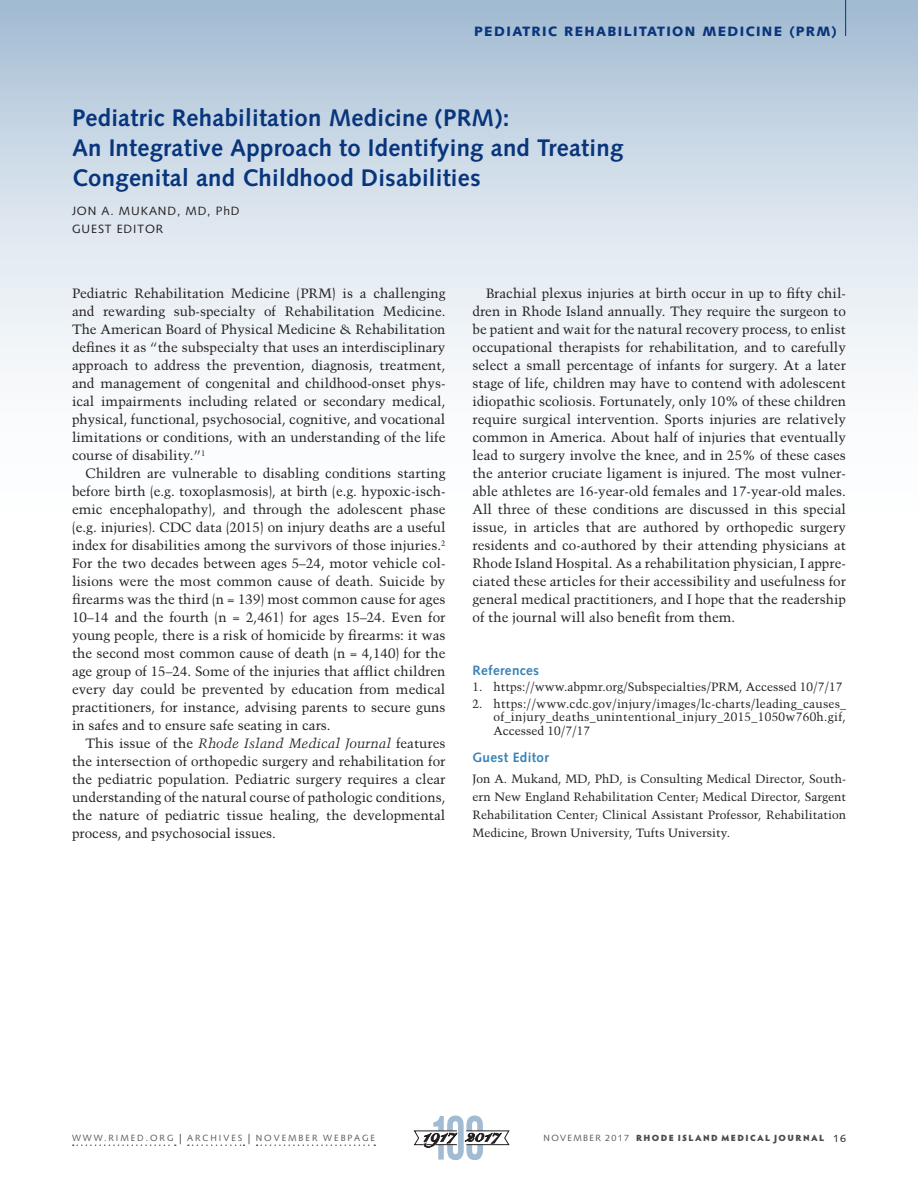
<style>
.page{position:relative;width:918px;height:1188px;background:#fff}
.page>*{position:absolute;margin:0;border:0;box-sizing:border-box;transform-origin:0 0}
.CLINICAL_TITLE{font:700 24px/30px "Syntax";letter-spacing:.01em;color:#08357c}
.clinical_text__9_12{font:13.5px/18px "Trump Mediaeval";color:#231f20;text-align:justify}
.clinical_text_1st_pa{font:13.5px/18px "Trump Mediaeval";color:#231f20;text-align:justify}
.dept_blue{font:900 13.5px "Syntax";letter-spacing:.1em;color:#08357c}
.clinical_Fine_print{font:700 13.5px "Syntax";letter-spacing:.025em;color:#3983b7}
.clinical_Fine_print-2{font:12px/18px "Trump Mediaeval";color:#231f20;text-align:justify}
.byline_author{font:12px/18px "Syntax";letter-spacing:.075em;color:#231f20}
.t1{font:900 9px "Hypatia Sans Pro";letter-spacing:.155em;color:#4b4c4d}
.t2{font:9px "Syntax";letter-spacing:.215em;color:#57585a}
.s1{font-style:italic}
.s2{font-size:13.5px;color:#231f20}
.s3{font-family:"Syntax";font-weight:400;color:#57585a}
.s4{font-family:"Syntax";font-weight:400;font-size:10.5px;color:#231f20}
</style>
<div class="page">
<svg style="left:0;top:0;width:918px;height:371px;background:#d0dde8"></svg>
<hr style="left:845px;top:0;width:1px;height:36px;background:#08357c">
<svg style="left:412px;top:0;width:99px;height:1160px"></svg>
<svg style="left:73px;top:1144px;width:103px;height:2px"></svg>
<svg style="left:188px;top:1144px;width:56px;height:2px"></svg>
<svg style="left:257px;top:1144px;width:118px;height:2px"></svg>
<p class="dept_blue" style="left:474px;top:23px;width:364px">PEDIATRIC REHABILITATION MEDICINE (PRM)</p>
<p class="CLINICAL_TITLE" style="left:72px;top:103px;width:553px">Pediatric Rehabilitation Medicine (PRM):<br>An Integrative Approach to Identifying and Treating<br>Congenital and Childhood Disabilities</p>
<p class="byline_author" style="left:72px;top:202px;width:169px">JON A. MUKAND, MD, PhD<br>GUEST EDITOR</p>
<p class="clinical_text_1st_pa" style="left:72px;top:284px;width:375px">Pediatric Rehabilitation Medicine (PRM) is a challenging and rewarding sub-specialty of Rehabilitation Medicine.<br>The American Board of Physical Medicine &amp; Rehabilitation defines it as “the subspecialty that uses an interdisciplinary approach to address the prevention, diagnosis, treatment, and management of congenital and childhood-onset phys&shy;ical impairments including related or secondary medical, physical, functional, psychosocial, cognitive, and vocational limitations or conditions, with an understanding of the life course of disability.”<sup>1</sup></p>
<p class="clinical_text__9_12" style="left:72px;top:464px;width:375px;text-indent:14px">Children are vulnerable to disabling conditions starting before birth (e.g. toxoplasmosis), at birth (e.g. hypoxic-isch&shy;emic encephalopathy), and through the adolescent phase (e.g. injuries). CDC data (2015) on injury deaths are a useful index for disabilities among the survivors of those injuries.<sup>2<br></sup>For the two decades between ages 5–24, motor vehicle col&shy;lisions were the most common cause of death. Suicide by firearms was the third (n = 139) most common cause for ages 10–14 and the fourth (n = 2,461) for ages 15–24. Even for young people, there is a risk of homicide by firearms: it was the second most common cause of death (n = 4,140) for the age group of 15–24. Some of the injuries that afflict children every day could be prevented by education from medical practitioners, for instance, advising parents to secure guns in safes and to ensure safe seating in cars.</p>
<p class="clinical_text__9_12" style="left:72px;top:734px;width:375px;text-indent:14px">This issue of the <span class="s1">Rhode Island Medical Journal</span> features the intersection of orthopedic surgery and rehabilitation for the pediatric population. Pediatric surgery requires a clear understanding of the natural course of pathologic conditions, the nature of pediatric tissue healing, the developmental process, and psychosocial issues.</p>
<p class="clinical_text__9_12" style="left:472px;top:284px;width:375px;text-indent:14px">Brachial plexus injuries at birth occur in up to fifty chil&shy;dren in Rhode Island annually. They require the surgeon to be patient and wait for the natural recovery process, to enlist occupational therapists for rehabilitation, and to carefully select a small percentage of infants for surgery. At a later stage of life, children may have to contend with adolescent idiopathic scoliosis. Fortunately, only 10% of these children require surgical intervention. Sports injuries are relatively common in America. About half of injuries that eventually lead to surgery involve the knee, and in 25% of these cases the anterior cruciate ligament is injured. The most vulner&shy;able athletes are 16-year-old females and 17-year-old males.<br>All three of these conditions are discussed in this special issue, in articles that are authored by orthopedic surgery residents and co-authored by their attending physicians at Rhode Island Hospital. As a rehabilitation physician, I appre&shy;ciated these articles for their accessibility and usefulness for general medical practitioners, and I hope that the readership of the journal will also benefit from them.</p>
<p class="clinical_Fine_print" style="left:472px;top:662px;width:68px">References</p>
<p class="clinical_Fine_print-2" style="left:472px;top:678px;width:372px">1. https://www.abpmr.org/Subspecialties/PRM, Accessed 10/7/17</p>
<p class="clinical_Fine_print-2" style="left:494px;top:697px;width:354px;line-height:13.5px;text-indent:-21px">2. https://www.cdc.gov/injury/images/lc-charts/leading_causes_ of_injury_deaths_unintentional_injury_2015_1050w760h.gif, Accessed 10/7/17</p>
<p class="clinical_Fine_print" style="left:472px;top:749px;width:78px">Guest Editor</p>
<p class="clinical_Fine_print-2" style="left:472px;top:770px;width:375px">Jon A. Mukand, MD, PhD, is Consulting Medical Director, South&shy;ern New England Rehabilitation Center; Medical Director, Sargent Rehabilitation Center; Clinical Assistant Professor, Rehabilitation Medicine, Brown University, Tufts University.</p>
<p class="t2" style="left:72px;top:1132px;width:305px">WWW.RIMED.ORG <span class="s2">|</span> ARCHIVES <span class="s2">|</span> NOVEMBER WEBPAGE</p>
<p class="t1" style="left:544px;top:1131px;width:304px"><span class="s3">NOVEMBER 2017</span> RHODE ISLAND MEDICAL JOURNAL <span class="s4">16</span></p>
</div>
